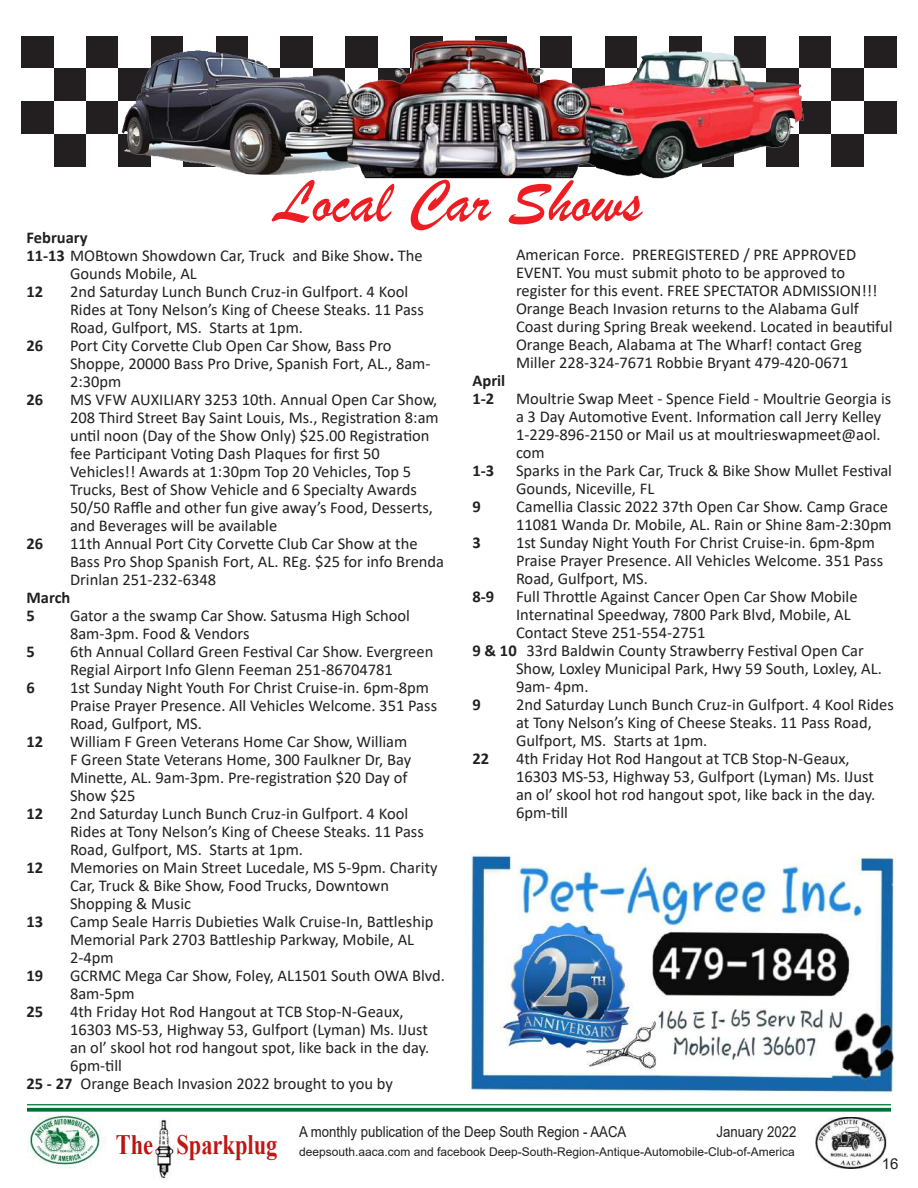
<style>
.page{position:relative;width:918px;height:1188px;background:#fff}
.page>*{position:absolute;margin:0;border:0;box-sizing:border-box;transform-origin:0 0}
.t1{font:63px "Brush Script";color:#ee1d23}
.t2{font:700 28.05px "Times New Roman";color:#bf1714;scale:.8 1}
.t3{font:16.5px/18px "Calibri";color:#231f20}
.t4{font:700 16.5px/18px "Calibri";color:#231f20}
.t5{font:15px "Arial";color:#231f20;scale:.88 1}
.t6{font:15px "Arial";color:#231f20}
.t7{font:12px "Arial";color:#231f20}
.s1{font-weight:700}
.s2{color:#ba1511}
</style>
<div class="page">
<img style="left:27px;top:1112px;width:75px;height:56px">
<img style="left:153px;top:1117px;width:21px;height:62px">
<img style="left:815px;top:1117px;width:72px;height:52px">
<hr style="left:27px;top:1104px;width:864px;height:1px;background:#007135">
<svg style="left:27px;top:1108px;width:864px;height:4px;background:#177e47"></svg>
<div style="left:22px;top:36px;width:32px;height:33px;background:#231f20"></div>
<div style="left:22px;top:101px;width:32px;height:33px;background:#231f20"></div>
<div style="left:86px;top:36px;width:33px;height:33px;background:#231f20"></div>
<div style="left:86px;top:101px;width:33px;height:33px;background:#231f20"></div>
<div style="left:799px;top:36px;width:33px;height:33px;background:#231f20"></div>
<div style="left:799px;top:101px;width:33px;height:33px;background:#231f20"></div>
<div style="left:864px;top:36px;width:32px;height:33px;background:#231f20"></div>
<div style="left:864px;top:101px;width:32px;height:33px;background:#231f20"></div>
<div style="left:54px;top:69px;width:32px;height:32px;background:#231f20"></div>
<div style="left:54px;top:134px;width:32px;height:33px;background:#231f20"></div>
<div style="left:832px;top:69px;width:32px;height:32px;background:#231f20"></div>
<div style="left:832px;top:134px;width:32px;height:33px;background:#231f20"></div>
<img style="left:113px;top:36px;width:693px;height:143px">
<img style="left:472px;top:853px;width:423px;height:241px">
<h1 class="t1" style="left:275px;top:163px;width:368px">Local Car Shows</h1>
<p class="t4" style="left:27px;top:229px;width:63px">February</p>
<p class="t3" style="left:27px;top:246px;width:398px"><span class="s1">11-13</span> MOBtown Showdown Car, Truck and Bike Show<span class="s1">.</span> The</p>
<p class="t3" style="left:70px;top:264px;width:128px">Gounds Mobile, AL</p>
<p class="t4" style="left:27px;top:283px;width:18px">12</p>
<p class="t3" style="left:70px;top:282px;width:355px">2nd Saturday Lunch Bunch Cruz-in Gulfport. 4 Kool<br>Rides at Tony Nelson’s King of Cheese Steaks. 11 Pass<br>Road, Gulfport, MS. Starts at 1pm.</p>
<p class="t4" style="left:27px;top:337px;width:18px">26</p>
<p class="t3" style="left:70px;top:336px;width:362px">Port City Corvette Club Open Car Show, Bass Pro<br>Shoppe, 20000 Bass Pro Drive, Spanish Fort, AL., 8am-<br>2:30pm</p>
<p class="t4" style="left:27px;top:391px;width:18px">26</p>
<p class="t3" style="left:70px;top:390px;width:370px">MS VFW AUXILIARY 3253 10th. Annual Open Car Show, 208 Third Street Bay Saint Louis, Ms., Registration 8:am until noon (Day of the Show Only) $25.00 Registration fee Participant Voting Dash Plaques for first 50<br>Vehicles!! Awards at 1:30pm Top 20 Vehicles, Top 5<br>Trucks, Best of Show Vehicle and 6 Specialty Awards 50/50 Raffle and other fun give away’s Food, Desserts, and Beverages will be available</p>
<p class="t4" style="left:27px;top:535px;width:18px">26</p>
<p class="t3" style="left:70px;top:534px;width:376px">11th Annual Port City Corvette Club Car Show at the<br>Bass Pro Shop Spanish Fort, AL. REg. $25 for info Brenda<br>Drinlan 251-232-6348</p>
<p class="t4" style="left:27px;top:589px;width:45px">March<br>5</p>
<p class="t3" style="left:516px;top:245px;width:378px">American Force. PREREGISTERED / PRE APPROVED EVENT. You must submit photo to be approved to register for this event. FREE SPECTATOR ADMISSION!!!<br>Orange Beach Invasion returns to the Alabama Gulf Coast during Spring Break weekend. Located in beautiful Orange Beach, Alabama at The Wharf! contact Greg Miller 228-324-7671 Robbie Bryant 479-420-0671</p>
<p class="t4" style="left:473px;top:371px;width:34px">April<br>1-2</p>
<p class="t3" style="left:516px;top:389px;width:377px">Moultrie Swap Meet - Spence Field - Moultrie Georgia is a 3 Day Automotive Event. Information call Jerry Kelley 1-229-896-2150 or Mail us at moultrieswapmeet@aol. com</p>
<p class="t4" style="left:473px;top:461px;width:23px">1-3</p>
<p class="t3" style="left:516px;top:461px;width:378px">Sparks in the Park Car, Truck &amp; Bike Show Mullet Festival<br>Gounds, Niceville, FL</p>
<p class="t4" style="left:473px;top:497px;width:10px">9</p>
<p class="t3" style="left:516px;top:497px;width:377px">Camellia Classic 2022 37th Open Car Show. Camp Grace<br>11081 Wanda Dr. Mobile, AL. Rain or Shine 8am-2:30pm</p>
<p class="t4" style="left:473px;top:533px;width:10px">3</p>
<p class="t3" style="left:516px;top:533px;width:369px">1st Sunday Night Youth For Christ Cruise-in. 6pm-8pm<br>Praise Prayer Presence. All Vehicles Welcome. 351 Pass<br>Road, Gulfport, MS.</p>
<p class="t4" style="left:473px;top:587px;width:23px">8-9</p>
<p class="t3" style="left:516px;top:587px;width:343px">Full Throttle Against Cancer Open Car Show Mobile</p>
<p class="t3" style="left:516px;top:605px;width:336px">Internatinal Speedway, 7800 Park Blvd, Mobile, AL</p>
<p class="t3" style="left:516px;top:623px;width:191px">Contact Steve 251-554-2751</p>
<p class="t3" style="left:473px;top:641px;width:393px"><span class="s1">9 &amp; 10</span> 33rd Baldwin County Strawberry Festival Open Car</p>
<p class="t3" style="left:516px;top:659px;width:367px">Show, Loxley Municipal Park, Hwy 59 South, Loxley, AL.</p>
<p class="t3" style="left:516px;top:677px;width:74px">9am- 4pm.</p>
<p class="t4" style="left:473px;top:695px;width:10px">9</p>
<p class="t3" style="left:516px;top:695px;width:379px">2nd Saturday Lunch Bunch Cruz-in Gulfport. 4 Kool Rides at Tony Nelson’s King of Cheese Steaks. 11 Pass Road,<br>Gulfport, MS. Starts at 1pm.</p>
<p class="t4" style="left:473px;top:749px;width:18px">22</p>
<p class="t3" style="left:516px;top:749px;width:361px">4th Friday Hot Rod Hangout at TCB Stop-N-Geaux, 16303 MS-53, Highway 53, Gulfport (Lyman) Ms. IJust an ol’ skool hot rod hangout spot, like back in the day.<br>6pm-till</p>
<p class="t3" style="left:70px;top:606px;width:342px">Gator a the swamp Car Show. Satusma High School<br>8am-3pm. Food &amp; Vendors</p>
<p class="t4" style="left:27px;top:643px;width:10px">5</p>
<p class="t3" style="left:70px;top:642px;width:365px">6th Annual Collard Green Festival Car Show. Evergreen<br>Regial Airport Info Glenn Feeman 251-86704781</p>
<p class="t4" style="left:27px;top:679px;width:10px">6</p>
<p class="t3" style="left:70px;top:678px;width:369px">1st Sunday Night Youth For Christ Cruise-in. 6pm-8pm<br>Praise Prayer Presence. All Vehicles Welcome. 351 Pass<br>Road, Gulfport, MS.</p>
<p class="t4" style="left:27px;top:733px;width:18px">12</p>
<p class="t3" style="left:70px;top:732px;width:343px">William F Green Veterans Home Car Show, William F Green State Veterans Home, 300 Faulkner Dr, Bay Minette, AL. 9am-3pm. Pre-registration $20 Day of Show $25</p>
<p class="t4" style="left:27px;top:805px;width:18px">12</p>
<p class="t3" style="left:70px;top:804px;width:355px">2nd Saturday Lunch Bunch Cruz-in Gulfport. 4 Kool<br>Rides at Tony Nelson’s King of Cheese Steaks. 11 Pass<br>Road, Gulfport, MS. Starts at 1pm.</p>
<p class="t4" style="left:27px;top:859px;width:18px">12</p>
<p class="t3" style="left:70px;top:858px;width:369px">Memories on Main Street Lucedale, MS 5-9pm. Charity<br>Car, Truck &amp; Bike Show, Food Trucks, Downtown<br>Shopping &amp; Music</p>
<p class="t4" style="left:27px;top:913px;width:18px">13</p>
<p class="t3" style="left:70px;top:912px;width:365px">Camp Seale Harris Dubieties Walk Cruise-In, Battleship<br>Memorial Park 2703 Battleship Parkway, Mobile, AL<br>2-4pm</p>
<p class="t4" style="left:27px;top:967px;width:18px">19</p>
<p class="t3" style="left:70px;top:966px;width:376px">GCRMC Mega Car Show, Foley, AL1501 South OWA Blvd.<br>8am-5pm</p>
<p class="t4" style="left:27px;top:1003px;width:18px">25</p>
<p class="t3" style="left:70px;top:1002px;width:335px">4th Friday Hot Rod Hangout at TCB Stop-N-Geaux,</p>
<p class="t3" style="left:70px;top:1020px;width:360px">16303 MS-53, Highway 53, Gulfport (Lyman) Ms. IJust</p>
<p class="t3" style="left:70px;top:1038px;width:361px">an ol’ skool hot rod hangout spot, like back in the day.</p>
<p class="t3" style="left:70px;top:1056px;width:54px">6pm-till</p>
<p class="t3" style="left:27px;top:1074px;width:368px"><span class="s1">25 - 27</span> Orange Beach Invasion 2022 brought to you by</p>
<h2 class="t2" style="left:116px;top:1124px;width:204px"><span class="s2">The</span> Sparkplug</h2>
<p class="t5" style="left:299px;top:1122px;width:373px">A monthly publication of the Deep South Region - AACA</p>
<p class="t5" style="left:717px;top:1122px;width:92px">January 2022</p>
<p class="t7" style="left:299px;top:1144px;width:497px">deepsouth.aaca.com and facebook Deep-South-Region-Antique-Automobile-Club-of-America</p>
<p class="t6" style="left:882px;top:1153px;width:18px">16</p>
</div>
